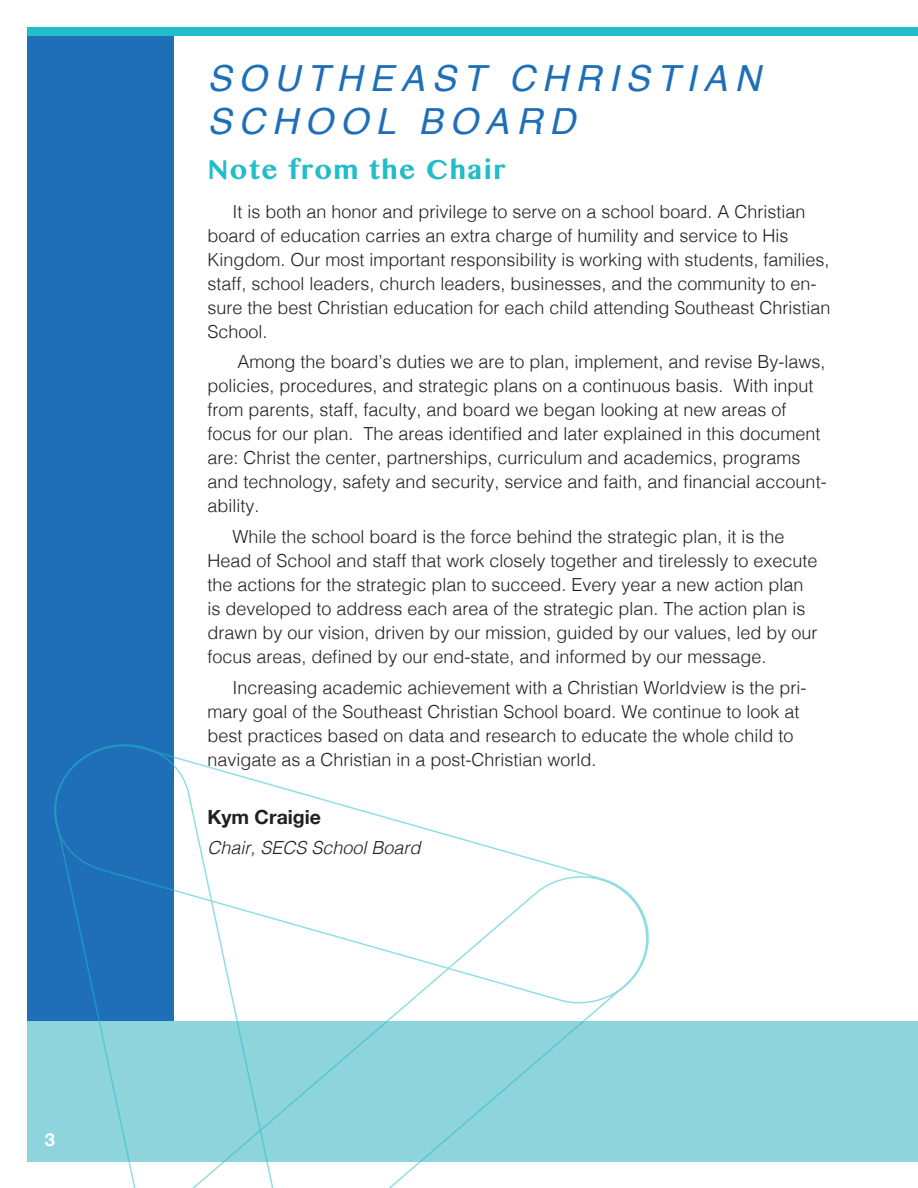
<style>
.page{position:relative;width:918px;height:1188px;background:#fff}
.page>*{position:absolute;margin:0;border:0;box-sizing:border-box;transform-origin:0 0}
.t1{font:italic 36px/43.2px "Helvetica";letter-spacing:.2em;color:#1f6fb8}
.t2{font:700 27px "Myanmar MN";letter-spacing:.05em;color:#21bdc9}
.t3{font:700 19.5px "Helvetica Neue";color:#231f20}
.t4{font:300 18px/24px "Helvetica";color:#231f20}
.t5{font:italic 300 18px "Helvetica";color:#231f20}
.t6{font:700 18px "Helvetica Neue";color:#fff}
</style>
<div class="page">
<div style="left:27px;top:28px;width:147px;height:1132px;background:#1f6fb8"></div>
<div style="left:27px;top:1021px;width:891px;height:141px;background:#8dd4dc"></div>
<hr style="left:917px;top:28px;width:1px;height:202px;background:#1f6fb8">
<div style="left:27px;top:27px;width:891px;height:9px;background:#21bdc9"></div>
<svg style="left:54px;top:744px;width:595px;height:444px"></svg>
<p class="t6" style="left:45px;top:1126px;width:12px">3</p>
<p class="t1" style="left:207px;top:57px;width:555px">SOUTHEAST CHRISTIAN<br>SCHOOL BOARD</p>
<p class="t2" style="left:207px;top:154px;width:300px">Note from the Chair</p>
<p class="t4" style="left:207px;top:198px;width:625px;text-indent:25px">It is both an honor and privilege to serve on a school board. A Christian board of education carries an extra charge of humility and service to His Kingdom. Our most important responsibility is working with students, families, staff, school leaders, church leaders, businesses, and the community to en&shy;sure the best Christian education for each child attending Southeast Christian School.</p>
<p class="t4" style="left:207px;top:349px;width:621px;text-indent:30px">Among the board’s duties we are to plan, implement, and revise By-laws, policies, procedures, and strategic plans on a continuous basis. With input from parents, staff, faculty, and board we began looking at new areas of focus for our plan. The areas identified and later explained in this document are: Christ the center, partnerships, curriculum and academics, programs and technology, safety and security, service and faith, and financial account&shy;ability.</p>
<p class="t4" style="left:207px;top:523px;width:612px;text-indent:25px">While the school board is the force behind the strategic plan, it is the Head of School and staff that work closely together and tirelessly to execute the actions for the strategic plan to succeed. Every year a new action plan is developed to address each area of the strategic plan. The action plan is drawn by our vision, driven by our mission, guided by our values, led by our focus areas, defined by our end-state, and informed by our message.</p>
<p class="t4" style="left:207px;top:674px;width:601px;text-indent:25px">Increasing academic achievement with a Christian Worldview is the pri&shy;mary goal of the Southeast Christian School board. We continue to look at best practices based on data and research to educate the whole child to navigate as a Christian in a post-Christian world.</p>
<p class="t3" style="left:207px;top:802px;width:115px">Kym Craigie</p>
<p class="t5" style="left:207px;top:832px;width:215px">Chair, SECS School Board</p>
</div>
